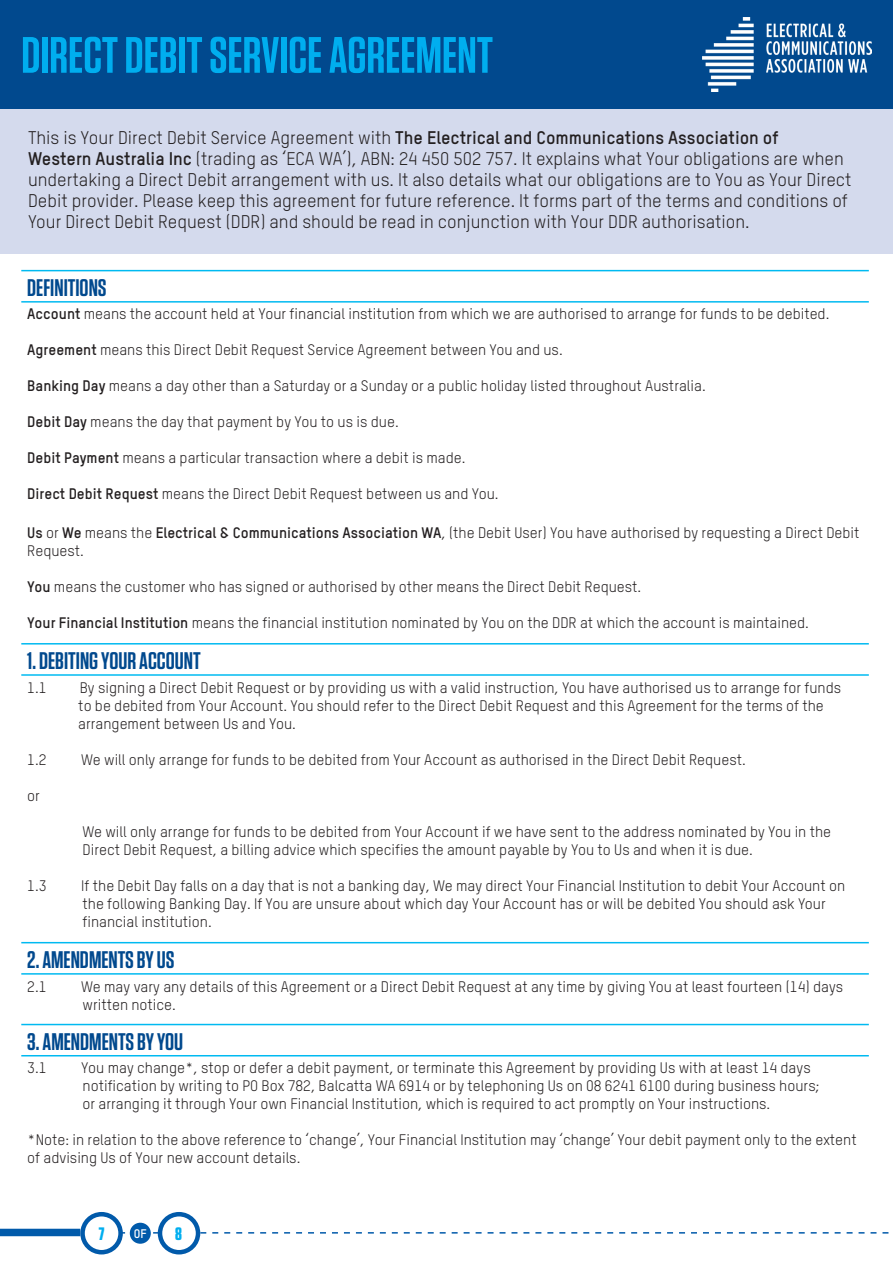
<style>
.page{position:relative;width:893px;height:1263px;background:#fff}
.page>*{position:absolute;margin:0;border:0;box-sizing:border-box;transform-origin:0 0}
.t1{font:600 51px "Tungsten";color:#00aeef}
.t2{font:600 24px "Tungsten";color:#01498e}
.t3{font:18px/21px "TSTAR";color:#231f20}
.t4{font:700 18px "Tungsten";color:#00aeef}
.t5{font:15px/18px "TSTAR";color:#231f20}
.t6{font:700 12.3px "TSTAR";color:#fff}
.s1{font-weight:700}
</style>
<div class="page">
<div style="left:0;top:1229px;width:80px;height:7px;background:#015aaa"></div>
<svg style="left:83px;top:1214px;width:38px;height:38px"></svg>
<div style="left:80px;top:1212px;width:43px;height:42px;border:4px solid #015aaa;border-radius:50%"></div>
<div style="left:130px;top:1223px;width:21px;height:21px;background:#015aaa;border-radius:50%"></div>
<div style="left:158px;top:1212px;width:42px;height:42px;border:4px solid #015aaa;border-radius:50%"></div>
<svg style="left:200px;top:1232px;width:689px;height:1px"></svg>
<div style="left:0;top:108px;width:893px;height:146px;background:#d4daed"></div>
<div style="left:0;top:0;width:893px;height:108px;background:#01498e"></div>
<hr style="left:21px;top:270px;width:848px;height:1px;background:#00baf1">
<hr style="left:21px;top:301px;width:848px;height:2px;background:#00baf1">
<hr style="left:21px;top:643px;width:848px;height:1px;background:#00baf1">
<hr style="left:21px;top:674px;width:848px;height:2px;background:#00baf1">
<hr style="left:21px;top:942px;width:848px;height:1px;background:#00baf1">
<hr style="left:21px;top:973px;width:848px;height:2px;background:#00baf1">
<hr style="left:21px;top:1024px;width:848px;height:1px;background:#00baf1">
<hr style="left:21px;top:1055px;width:848px;height:1px;background:#00baf1">
<img style="left:703px;top:17px;width:169px;height:74px">
<h1 class="t1" style="left:21px;top:28px;width:473px">DIRECT DEBIT SERVICE AGREEMENT</h1>
<p class="t3" style="left:28px;top:127px;width:825px">This is Your Direct Debit Service Agreement with <span class="s1">The Electrical and Communications Association of<br>Western Australia Inc</span> (trading as ‘ECA WA’), ABN: 24 450 502 757. It explains what Your obligations are when undertaking a Direct Debit arrangement with us. It also details what our obligations are to You as Your Direct Debit provider. Please keep this agreement for future reference. It forms part of the terms and conditions of Your Direct Debit Request (DDR) and should be read in conjunction with Your DDR authorisation.</p>
<h2 class="t2" style="left:27px;top:275px;width:81px">DEFINITIONS</h2>
<p class="t5" style="left:27px;top:305px;width:804px"><span class="s1">Account</span> means the account held at Your financial institution from which we are authorised to arrange for funds to be debited.</p>
<p class="t5" style="left:27px;top:341px;width:537px"><span class="s1">Agreement</span> means this Direct Debit Request Service Agreement between You and us.</p>
<p class="t5" style="left:27px;top:377px;width:680px"><span class="s1">Banking Day</span> means a day other than a Saturday or a Sunday or a public holiday listed throughout Australia.</p>
<p class="t5" style="left:27px;top:413px;width:373px"><span class="s1">Debit Day</span> means the day that payment by You to us is due.</p>
<p class="t5" style="left:27px;top:449px;width:440px"><span class="s1">Debit Payment</span> means a particular transaction where a debit is made.</p>
<p class="t5" style="left:27px;top:485px;width:473px"><span class="s1">Direct Debit Request</span> means the Direct Debit Request between us and You.</p>
<p class="t5" style="left:27px;top:524px;width:834px"><span class="s1">Us</span> or <span class="s1">We</span> means the <span class="s1">Electrical &amp; Communications Association WA</span>, (the Debit User) You have authorised by requesting a Direct Debit<br>Request.</p>
<p class="t5" style="left:27px;top:578px;width:616px"><span class="s1">You</span> means the customer who has signed or authorised by other means the Direct Debit Request.</p>
<p class="t5" style="left:27px;top:614px;width:783px"><span class="s1">Your Financial Institution</span> means the financial institution nominated by You on the DDR at which the account is maintained.</p>
<h2 class="t2" style="left:27px;top:648px;width:175px">1. DEBITING YOUR ACCOUNT</h2>
<p class="t5" style="left:27px;top:678px;width:21px">1.1</p>
<p class="t5" style="left:78px;top:678px;width:764px">By signing a Direct Debit Request or by providing us with a valid instruction, You have authorised us to arrange for funds to be debited from Your Account. You should refer to the Direct Debit Request and this Agreement for the terms of the arrangement between Us and You.</p>
<p class="t5" style="left:27px;top:750px;width:21px">1.2</p>
<p class="t5" style="left:81px;top:750px;width:666px">We will only arrange for funds to be debited from Your Account as authorised in the Direct Debit Request.</p>
<p class="t5" style="left:27px;top:786px;width:14px">or</p>
<p class="t5" style="left:83px;top:822px;width:750px">We will only arrange for funds to be debited from Your Account if we have sent to the address nominated by You in the<br>Direct Debit Request, a billing advice which specifies the amount payable by You to Us and when it is due.</p>
<p class="t5" style="left:27px;top:876px;width:21px">1.3</p>
<p class="t5" style="left:81px;top:876px;width:765px">If the Debit Day falls on a day that is not a banking day, We may direct Your Financial Institution to debit Your Account on the following Banking Day. If You are unsure about which day Your Account has or will be debited You should ask Your financial institution.</p>
<h2 class="t2" style="left:27px;top:947px;width:149px">2. AMENDMENTS BY US</h2>
<p class="t5" style="left:27px;top:977px;width:21px">2.1</p>
<p class="t5" style="left:81px;top:977px;width:763px">We may vary any details of this Agreement or a Direct Debit Request at any time by giving You at least fourteen (14) days written notice.</p>
<h2 class="t2" style="left:27px;top:1029px;width:157px">3. AMENDMENTS BY YOU</h2>
<p class="t5" style="left:27px;top:1059px;width:21px">3.1</p>
<p class="t5" style="left:81px;top:1059px;width:740px">You may change*, stop or defer a debit payment, or terminate this Agreement by providing Us with at least 14 days notification by writing to PO Box 782, Balcatta WA 6914 or by telephoning Us on 08 6241 6100 during business hours; or arranging it through Your own Financial Institution, which is required to act promptly on Your instructions.</p>
<p class="t5" style="left:27px;top:1131px;width:831px">*Note: in relation to the above reference to ‘change’, Your Financial Institution may ‘change’ Your debit payment only to the extent of advising Us of Your new account details.</p>
<p class="t4" style="left:99px;top:1224px;width:7px">7</p>
<p class="t6" style="left:134px;top:1225px;width:14px">OF</p>
<p class="t4" style="left:175px;top:1224px;width:8px">8</p>
</div>
